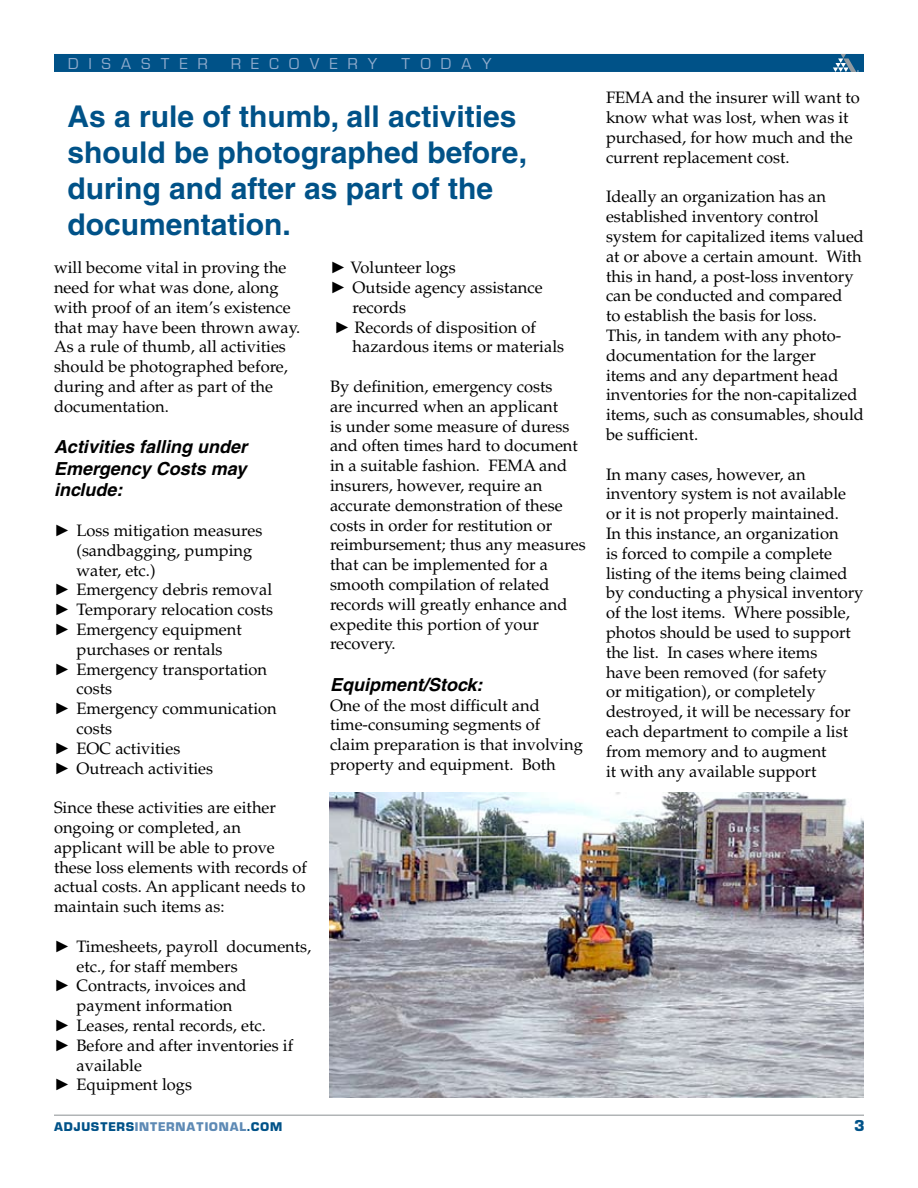
<style>
.page{position:relative;width:918px;height:1188px;background:#fff}
.page>*{position:absolute;margin:0;border:0;box-sizing:border-box;transform-origin:0 0}
.t1{font:700 30px/36px "Helvetica";color:#005288}
.t2{font:italic 700 18px/21.6px "Helvetica";color:#000;text-align:justify}
.t3{font:16.5px/19.8px "Palatino LT Std";color:#000}
.t4{font:15px "Eurostile SHOP";letter-spacing:.7em;color:#90abcc}
.t5{font:700 12px "Eurostile SHOP";letter-spacing:.105em;color:#005288}
.s1{font-family:"Times New Roman"}
.s2{color:#5e8ab5}
</style>
<div class="page">
<hr style="left:54px;top:1114px;width:810px;height:2px;background:#b1b4b6">
<div style="left:54px;top:54px;width:810px;height:18px;background:#005288"></div>
<svg style="left:833px;top:54px;width:26px;height:18px"></svg>
<img style="left:330px;top:792px;width:534px;height:305px">
<p class="t4" style="left:69px;top:55px;width:140px">DISASTER</p>
<p class="t4" style="left:232px;top:55px;width:147px">RECOVERY</p>
<p class="t4" style="left:402px;top:55px;width:91px">TODAY</p>
<h1 class="t1" style="left:68px;top:98px;width:461px">As a rule of thumb, all activities should be photographed before, during and after as part of the documentation.</h1>
<p class="t3" style="left:54px;top:258px;width:248px">will become vital in proving the need for what was done, along with proof of an item’s existence that may have been thrown away.<br>As a rule of thumb, all activities should be photographed before, during and after as part of the documentation.</p>
<p class="t2" style="left:54px;top:436px;width:195px">Activities falling under Emergency Costs may include:</p>
<p class="t3" style="left:54px;top:521px;width:210px"><span class="s1">►</span> Loss mitigation measures</p>
<p class="t3" style="left:77px;top:541px;width:177px">(sandbagging, pumping</p>
<p class="t3" style="left:77px;top:560px;width:81px">water, etc.)</p>
<p class="t3" style="left:54px;top:580px;width:220px"><span class="s1">►</span> Emergency debris removal</p>
<p class="t3" style="left:54px;top:600px;width:221px"><span class="s1">►</span> Temporary relocation costs</p>
<p class="t3" style="left:54px;top:620px;width:189px"><span class="s1">►</span> Emergency equipment</p>
<p class="t3" style="left:77px;top:640px;width:148px">purchases or rentals</p>
<p class="t3" style="left:54px;top:659px;width:215px"><span class="s1">►</span> Emergency transportation</p>
<p class="t3" style="left:77px;top:679px;width:37px">costs</p>
<p class="t3" style="left:54px;top:699px;width:224px"><span class="s1">►</span> Emergency communication</p>
<p class="t3" style="left:77px;top:719px;width:37px">costs</p>
<p class="t3" style="left:54px;top:739px;width:128px"><span class="s1">►</span> EOC activities</p>
<p class="t3" style="left:54px;top:758px;width:161px"><span class="s1">►</span> Outreach activities</p>
<p class="t3" style="left:54px;top:798px;width:255px">Since these activities are either ongoing or completed, an applicant will be able to prove these loss elements with records of actual costs. An applicant needs to maintain such items as:</p>
<p class="t3" style="left:54px;top:937px;width:259px"><span class="s1">►</span> Timesheets, payroll documents,</p>
<p class="t3" style="left:77px;top:956px;width:163px">etc., for staff members</p>
<p class="t3" style="left:54px;top:976px;width:194px"><span class="s1">►</span> Contracts, invoices and</p>
<p class="t3" style="left:77px;top:996px;width:157px">payment information</p>
<p class="t3" style="left:54px;top:1016px;width:213px"><span class="s1">►</span> Leases, rental records, etc.</p>
<p class="t3" style="left:54px;top:1036px;width:241px"><span class="s1">►</span> Before and after inventories if</p>
<p class="t3" style="left:77px;top:1055px;width:67px">available</p>
<p class="t3" style="left:54px;top:1075px;width:140px"><span class="s1">►</span> Equipment logs</p>
<p class="t5" style="left:54px;top:1120px;width:229px">ADJUSTERS<span class="s2">INTERNATIONAL</span>.COM</p>
<p class="t3" style="left:330px;top:258px;width:127px"><span class="s1">►</span> Volunteer logs</p>
<p class="t3" style="left:330px;top:278px;width:214px"><span class="s1">►</span> Outside agency assistance</p>
<p class="t3" style="left:353px;top:298px;width:55px">records</p>
<p class="t3" style="left:334px;top:317px;width:203px"><span class="s1">►</span> Records of disposition of</p>
<p class="t3" style="left:353px;top:337px;width:213px">hazardous items or materials</p>
<p class="t3" style="left:330px;top:377px;width:257px">By definition, emergency costs<br>are incurred when an applicant<br>is under some measure of duress and often times hard to document in a suitable fashion. FEMA and insurers, however, require an accurate demonstration of these costs in order for restitution or reimbursement; thus any measures that can be implemented for a smooth compilation of related records will greatly enhance and expedite this portion of your recovery.</p>
<p class="t2" style="left:330px;top:673px;width:154px">Equipment/Stock:</p>
<p class="t3" style="left:330px;top:695px;width:254px">One of the most difficult and time-consuming segments of claim preparation is that involving property and equipment. Both</p>
<p class="t3" style="left:606px;top:88px;width:255px">FEMA and the insurer will want to know what was lost, when was it purchased, for how much and the current replacement cost.</p>
<p class="t3" style="left:606px;top:187px;width:260px">Ideally an organization has an established inventory control system for capitalized items valued at or above a certain amount. With this in hand, a post-loss inventory can be conducted and compared<br>to establish the basis for loss.<br>This, in tandem with any photo&shy;documentation for the larger<br>items and any department head inventories for the non-capitalized items, such as consumables, should be sufficient.</p>
<p class="t3" style="left:606px;top:464px;width:259px">In many cases, however, an inventory system is not available or it is not properly maintained.<br>In this instance, an organization<br>is forced to compile a complete listing of the items being claimed by conducting a physical inventory of the lost items. Where possible, photos should be used to support the list. In cases where items<br>have been removed (for safety<br>or mitigation), or completely destroyed, it will be necessary for each department to compile a list from memory and to augment<br>it with any available support</p>
</div>
